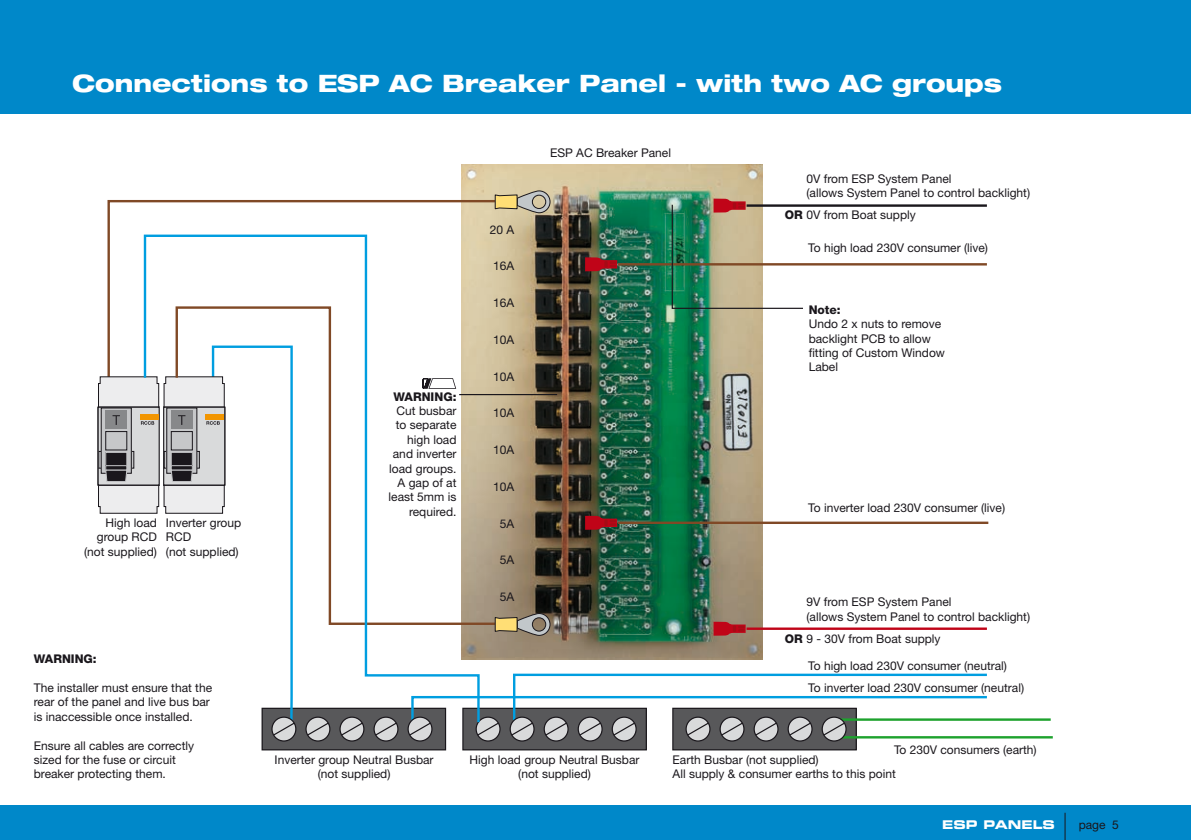
<style>
.page{position:relative;width:1191px;height:840px;background:#fff}
.page>*{position:absolute;margin:0;border:0;box-sizing:border-box;transform-origin:0 0}
.t1{font:800 expanded 24px "Helvetica Neue";color:#fff}
.t2{font:12px/14.4px "Helvetica Neue";color:#1a171c}
.t3{font:800 12px "Helvetica Neue";color:#1a171c}
.t4{font:12px "Eurostile Bold Extended Two";color:#fff}
.s1{font-weight:800}
</style>
<div class="page">
<div style="left:0;top:0;width:1191px;height:113px;background:#0088c9"></div>
<div style="left:0;top:805px;width:1191px;height:34px;background:#0088c9"></div>
<img style="left:462px;top:165px;width:300px;height:494px">
<div style="left:463px;top:708px;width:183px;height:41px;background:#58585a"></div>
<div style="left:462px;top:707px;width:185px;height:43px;border:1px solid #1a171c"></div>
<div style="left:262px;top:708px;width:183px;height:41px;background:#58585a"></div>
<div style="left:261px;top:707px;width:185px;height:43px;border:1px solid #1a171c"></div>
<hr style="left:746px;top:204px;width:241px;height:3px;background:#1a171c">
<svg style="left:713px;top:621px;width:32px;height:14px"></svg>
<hr style="left:746px;top:627px;width:241px;height:2px;background:#c00418">
<svg style="left:107px;top:199px;width:390px;height:145px"></svg>
<svg style="left:494px;top:190px;width:56px;height:23px"></svg>
<div style="left:306px;top:716px;width:24px;height:24px;background:#d9dadb;border-radius:50%"></div>
<div style="left:305px;top:716px;width:25px;height:25px;border:1px solid #1a171c;border-radius:50%"></div>
<svg style="left:306px;top:724px;width:24px;height:12px"></svg>
<div style="left:340px;top:716px;width:24px;height:24px;background:#d9dadb;border-radius:50%"></div>
<div style="left:339px;top:716px;width:25px;height:25px;border:1px solid #1a171c;border-radius:50%"></div>
<svg style="left:340px;top:724px;width:24px;height:12px"></svg>
<div style="left:374px;top:716px;width:24px;height:24px;background:#d9dadb;border-radius:50%"></div>
<div style="left:373px;top:716px;width:25px;height:25px;border:1px solid #1a171c;border-radius:50%"></div>
<svg style="left:374px;top:724px;width:24px;height:12px"></svg>
<div style="left:476px;top:716px;width:24px;height:24px;background:#d9dadb;border-radius:50%"></div>
<div style="left:475px;top:716px;width:25px;height:25px;border:1px solid #1a171c;border-radius:50%"></div>
<div style="left:544px;top:716px;width:24px;height:24px;background:#d9dadb;border-radius:50%"></div>
<div style="left:543px;top:716px;width:25px;height:25px;border:1px solid #1a171c;border-radius:50%"></div>
<div style="left:578px;top:716px;width:24px;height:24px;background:#d9dadb;border-radius:50%"></div>
<div style="left:577px;top:716px;width:25px;height:25px;border:1px solid #1a171c;border-radius:50%"></div>
<div style="left:612px;top:716px;width:24px;height:24px;background:#d9dadb;border-radius:50%"></div>
<div style="left:611px;top:716px;width:25px;height:25px;border:1px solid #1a171c;border-radius:50%"></div>
<div style="left:272px;top:716px;width:24px;height:24px;background:#d9dadb;border-radius:50%"></div>
<div style="left:271px;top:716px;width:25px;height:25px;border:1px solid #1a171c;border-radius:50%"></div>
<svg style="left:585px;top:257px;width:32px;height:14px"></svg>
<hr style="left:618px;top:263px;width:369px;height:2px;background:#804926">
<div style="left:510px;top:716px;width:24px;height:24px;background:#d9dadb;border-radius:50%"></div>
<div style="left:509px;top:716px;width:25px;height:25px;border:1px solid #1a171c;border-radius:50%"></div>
<svg style="left:98px;top:344px;width:198px;height:392px"></svg>
<svg style="left:481px;top:305px;width:16px;height:320px;background:#c0b194"></svg>
<svg style="left:494px;top:612px;width:56px;height:23px"></svg>
<svg style="left:143px;top:233px;width:338px;height:491px"></svg>
<svg style="left:585px;top:515px;width:32px;height:14px"></svg>
<hr style="left:618px;top:521px;width:370px;height:2px;background:#804926">
<div style="left:408px;top:716px;width:24px;height:24px;background:#d9dadb;border-radius:50%"></div>
<div style="left:407px;top:716px;width:25px;height:25px;border:1px solid #1a171c;border-radius:50%"></div>
<svg style="left:422px;top:373px;width:34px;height:17px"></svg>
<hr style="left:459px;top:394px;width:98px;height:1px;background:#1a171c">
<svg style="left:671px;top:198px;width:133px;height:111px"></svg>
<div style="left:673px;top:708px;width:183px;height:41px;background:#58585a"></div>
<div style="left:672px;top:707px;width:185px;height:43px;border:1px solid #1a171c"></div>
<hr style="left:836px;top:735px;width:216px;height:3px;background:#1ea22e">
<div style="left:686px;top:716px;width:24px;height:24px;background:#d9dadb;border-radius:50%"></div>
<div style="left:685px;top:716px;width:25px;height:25px;border:1px solid #1a171c;border-radius:50%"></div>
<div style="left:754px;top:716px;width:24px;height:24px;background:#d9dadb;border-radius:50%"></div>
<div style="left:753px;top:716px;width:25px;height:25px;border:1px solid #1a171c;border-radius:50%"></div>
<div style="left:788px;top:716px;width:24px;height:24px;background:#d9dadb;border-radius:50%"></div>
<div style="left:787px;top:716px;width:25px;height:25px;border:1px solid #1a171c;border-radius:50%"></div>
<div style="left:720px;top:716px;width:24px;height:24px;background:#d9dadb;border-radius:50%"></div>
<div style="left:719px;top:716px;width:25px;height:25px;border:1px solid #1a171c;border-radius:50%"></div>
<hr style="left:834px;top:718px;width:216px;height:2px;background:#1ea22e">
<div style="left:822px;top:716px;width:24px;height:24px;background:#d9dadb;border-radius:50%"></div>
<div style="left:821px;top:716px;width:25px;height:25px;border:1px solid #1a171c;border-radius:50%"></div>
<svg style="left:408px;top:672px;width:581px;height:64px"></svg>
<svg style="left:1064px;top:812px;width:1px;height:27px"></svg>
<h1 class="t1" style="left:72px;top:68px;width:931px">Connections to ESP AC Breaker Panel - with two AC groups</h1>
<p class="t2" style="left:84px;top:515px;width:74px;text-align:right">High load group RCD (not supplied)</p>
<p class="t2" style="left:166px;top:515px;width:77px">Inverter group<br>RCD<br>(not supplied)</p>
<p class="t3" style="left:34px;top:651px;width:64px">WARNING:</p>
<p class="t2" style="left:34px;top:680px;width:180px">The installer must ensure that the rear of the panel and live bus bar is inaccessible once installed.</p>
<p class="t2" style="left:34px;top:737px;width:162px">Ensure all cables are correctly sized for the fuse or circuit breaker protecting them.</p>
<p class="t3" style="left:393px;top:389px;width:64px">WARNING:</p>
<p class="t2" style="left:388px;top:403px;width:69px;text-align:right">Cut busbar to separate high load and inverter load groups.<br>A gap of at least 5mm is required.</p>
<p class="t2" style="left:490px;top:222px;width:26px">20 A</p>
<p class="t2" style="left:493px;top:258px;width:23px">16A</p>
<p class="t2" style="left:493px;top:295px;width:23px">16A</p>
<p class="t2" style="left:493px;top:332px;width:23px">10A</p>
<p class="t2" style="left:493px;top:369px;width:23px">10A</p>
<p class="t2" style="left:493px;top:405px;width:23px">10A</p>
<p class="t2" style="left:493px;top:442px;width:23px">10A</p>
<p class="t2" style="left:493px;top:479px;width:23px">10A</p>
<p class="t2" style="left:500px;top:515px;width:16px">5A</p>
<p class="t2" style="left:500px;top:552px;width:16px">5A</p>
<p class="t2" style="left:500px;top:589px;width:16px">5A</p>
<p class="t2" style="left:550px;top:145px;width:122px">ESP AC Breaker Panel</p>
<p class="t2" style="left:806px;top:171px;width:225px">0V from ESP System Panel<br>(allows System Panel to control backlight)</p>
<p class="t2" style="left:785px;top:208px;width:132px"><span class="s1">OR</span> 0V from Boat supply</p>
<p class="t2" style="left:808px;top:240px;width:181px">To high load 230V consumer (live)</p>
<p class="t3" style="left:808px;top:302px;width:34px">Note:</p>
<p class="t2" style="left:808px;top:316px;width:138px">Undo 2 x nuts to remove backlight PCB to allow fitting of Custom Window<br>Label</p>
<p class="t2" style="left:808px;top:500px;width:198px">To inverter load 230V consumer (live)</p>
<p class="t2" style="left:806px;top:594px;width:225px">9V from ESP System Panel<br>(allows System Panel to control backlight)</p>
<p class="t2" style="left:785px;top:631px;width:157px"><span class="s1">OR</span> 9 - 30V from Boat supply</p>
<p class="t2" style="left:808px;top:658px;width:200px">To high load 230V consumer (neutral)</p>
<p class="t2" style="left:808px;top:680px;width:217px">To inverter load 230V consumer (neutral)</p>
<p class="t2" style="left:275px;top:752px;width:160px;text-align:center">Inverter group Neutral Busbar (not supplied)</p>
<p class="t2" style="left:469px;top:752px;width:171px;text-align:center">High load group Neutral Busbar (not supplied)</p>
<p class="t2" style="left:894px;top:741px;width:144px">To 230V consumers (earth)</p>
<p class="t2" style="left:672px;top:752px;width:225px">Earth Busbar (not supplied)<br>All supply &amp; consumer earths to this point</p>
<p class="t4" style="left:942px;top:815px;width:114px">ESP PANELS</p>
<p class="t2" style="left:1078px;top:816px;width:42px">page 5</p>
</div>
